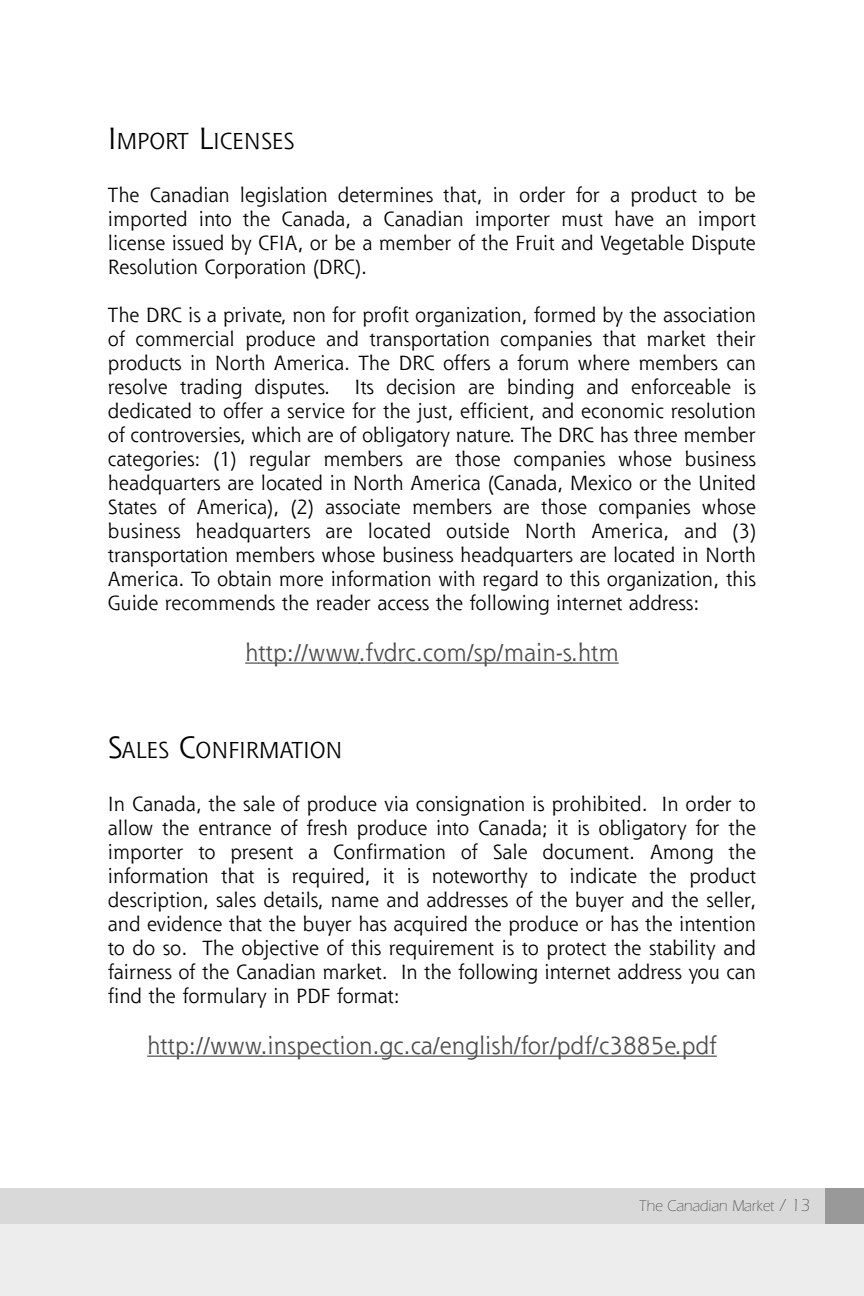
<style>
.page{position:relative;width:864px;height:1296px;background:#fff}
.page>*{position:absolute;margin:0;border:0;box-sizing:border-box;transform-origin:0 0}
.t1{font:24px "Shannon";color:#4d4d4d}
.t2{font:22.4px "Shannon";color:#000}
.t3{font:20px/24px "Shannon";color:#000;text-align:justify}
.t4{font:300 16px "Itc Eras";color:#4d4d4d;scale:.95 1}
.s1{font-size:30px}
.s2{font-size:18px}
</style>
<div class="page">
<div style="left:0;top:1209px;width:864px;height:87px;background:#ededed"></div>
<svg style="left:245px;top:662px;width:13px;height:2px"></svg>
<hr style="left:258px;top:662px;width:102px;height:2px;background:#4d4d4d">
<hr style="left:358px;top:662px;width:27px;height:2px;background:#4d4d4d">
<hr style="left:384px;top:662px;width:22px;height:2px;background:#4d4d4d">
<hr style="left:406px;top:662px;width:166px;height:2px;background:#4d4d4d">
<hr style="left:571px;top:662px;width:20px;height:2px;background:#4d4d4d">
<hr style="left:591px;top:662px;width:28px;height:2px;background:#4d4d4d">
<svg style="left:147px;top:1056px;width:13px;height:1px"></svg>
<hr style="left:160px;top:1056px;width:102px;height:1px;background:#4d4d4d">
<hr style="left:260px;top:1056px;width:268px;height:1px;background:#4d4d4d">
<hr style="left:528px;top:1056px;width:148px;height:1px;background:#4d4d4d">
<hr style="left:675px;top:1056px;width:42px;height:1px;background:#4d4d4d">
<div style="left:0;top:1188px;width:864px;height:36px;background:#d9d9d9"></div>
<div style="left:825px;top:1188px;width:39px;height:36px;background:#999"></div>
<p class="t2" style="left:108px;top:132px;width:188px"><span class="s1">I</span>MPORT <span class="s1">L</span>ICENSES</p>
<p class="t3" style="left:108px;top:184px;width:649px">The Canadian legislation determines that, in order for a product to be imported into the Canada, a Canadian importer must have an import license issued by CFIA, or be a member of the Fruit and Vegetable Dispute Resolution Corporation (DRC).</p>
<p class="t3" style="left:108px;top:304px;width:650px">The DRC is a private, non for profit organization, formed by the association of commercial produce and transportation companies that market their products in North America. The DRC offers a forum where members can resolve trading disputes. Its decision are binding and enforceable is dedicated to offer a service for the just, efficient, and economic resolution of controversies, which are of obligatory nature. The DRC has three member categories: (1) regular members are those companies whose business headquarters are located in North America (Canada, Mexico or the United States of America), (2) associate members are those companies whose business headquarters are located outside North America, and (3) transportation members whose business headquarters are located in North America. To obtain more information with regard to this organization, this Guide recommends the reader access the following internet address:</p>
<p class="t1" style="left:245px;top:642px;width:375px">http://www.fvdrc.com/sp/main-s.htm</p>
<p class="t2" style="left:108px;top:741px;width:236px"><span class="s1">S</span>ALES <span class="s1">C</span>ONFIRMATION</p>
<p class="t3" style="left:108px;top:793px;width:650px">In Canada, the sale of produce via consignation is prohibited. In order to allow the entrance of fresh produce into Canada; it is obligatory for the importer to present a Confirmation of Sale document. Among the information that is required, it is noteworthy to indicate the product description, sales details, name and addresses of the buyer and the seller, and evidence that the buyer has acquired the produce or has the intention to do so. The objective of this requirement is to protect the stability and fairness of the Canadian market. In the following internet address you can find the formulary in PDF format:</p>
<p class="t1" style="left:147px;top:1035px;width:571px">http://www.inspection.gc.ca/english/for/pdf/c3885e.pdf</p>
<p class="t4" style="left:640px;top:1201px;width:181px">The Canadian Market <span class="s2">/ 13</span></p>
</div>
